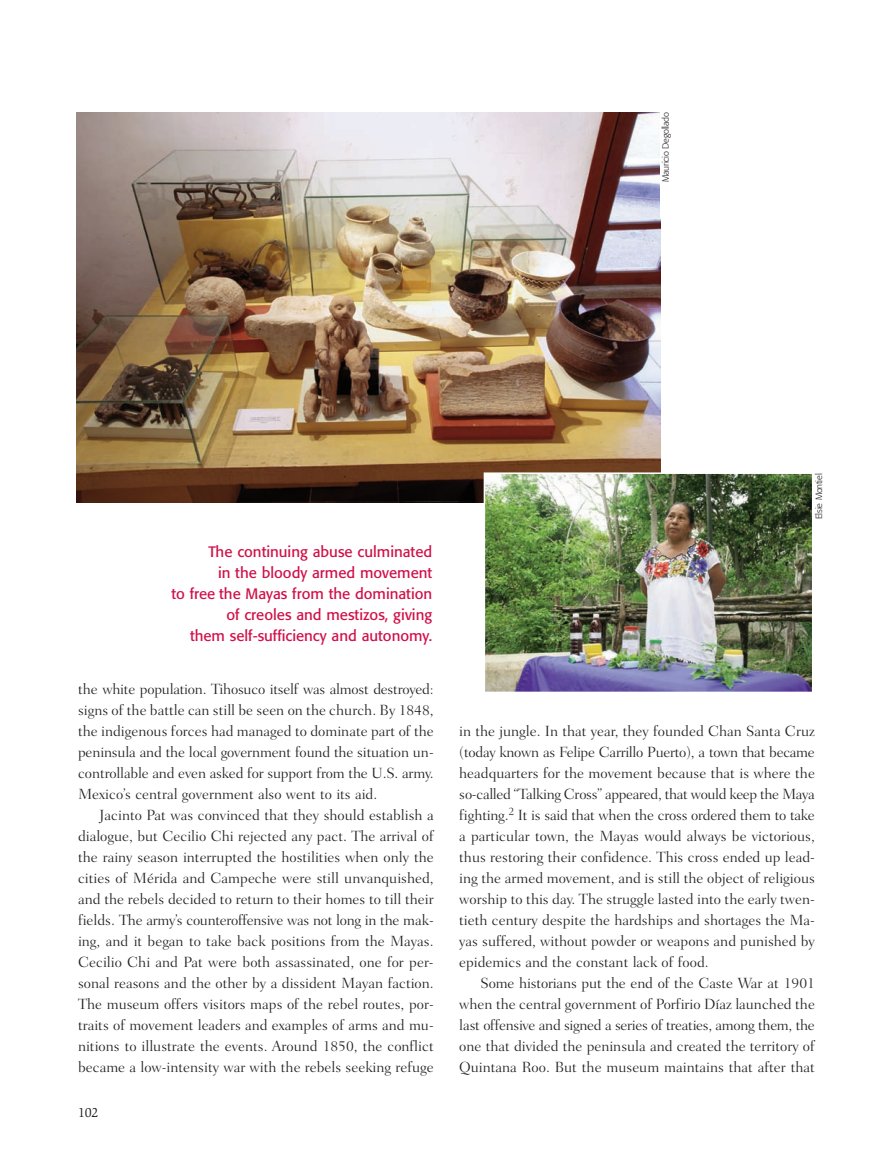
<style>
.page{position:relative;width:893px;height:1149px;background:#fff}
.page>*{position:absolute;margin:0;border:0;box-sizing:border-box;transform-origin:0 0}
.t1{font:300 15px "Fairfield LH";color:#231f20}
.t2{font:300 15px "Fairfield LH";letter-spacing:-.02em;color:#231f20}
.t3{font:15px/21px "Formata";color:#d11048;text-align:right}
.t4{font:13.5px "Slimbach";color:#231f20}
.t5{font:300 9px "Formata";letter-spacing:-.02em;color:#231f20}
</style>
<div class="page">
<img style="left:77px;top:113px;width:583px;height:389px">
<img style="left:487px;top:475px;width:323px;height:215px">
<div style="left:484px;top:472px;width:329px;height:221px;border:2px solid #fff"></div>
<p class="t5" style="left:662px;top:182px;width:71px;rotate:-90deg">Mauricio Degollado</p>
<p class="t3" style="left:171px;top:542px;width:262px">The continuing abuse culminated<br>in the bloody armed movement<br>to free the Mayas from the domination of creoles and mestizos, giving<br>them self-sufficiency and autonomy.</p>
<p class="t1" style="left:78px;top:682px;width:357px">the white population. Tihosuco itself was almost destroyed:</p>
<p class="t1" style="left:78px;top:703px;width:357px">signs of the battle can still be seen on the church. By 1848,</p>
<p class="t1" style="left:78px;top:724px;width:357px">the indigenous forces had managed to dominate part of the</p>
<p class="t1" style="left:78px;top:745px;width:357px">peninsula and the local government found the situation un-</p>
<p class="t1" style="left:78px;top:766px;width:357px">controllable and even asked for support from the U.S. army.</p>
<p class="t1" style="left:78px;top:787px;width:301px">Mexico’s central government also went to its aid.</p>
<p class="t1" style="left:99px;top:808px;width:336px">Jacinto Pat was convinced that they should establish a</p>
<p class="t1" style="left:78px;top:829px;width:357px">dialogue, but Cecilio Chi rejected any pact. The arrival of</p>
<p class="t1" style="left:78px;top:850px;width:357px">the rainy season interrupted the hostilities when only the</p>
<p class="t1" style="left:78px;top:871px;width:357px">cities of Mérida and Campeche were still unvanquished,</p>
<p class="t1" style="left:78px;top:892px;width:357px">and the rebels decided to return to their homes to till their</p>
<p class="t2" style="left:78px;top:913px;width:357px">fields. The army’s counteroffensive was not long in the mak-</p>
<p class="t1" style="left:78px;top:934px;width:357px">ing, and it began to take back positions from the Mayas.</p>
<p class="t1" style="left:78px;top:955px;width:357px">Cecilio Chi and Pat were both assassinated, one for per-</p>
<p class="t1" style="left:78px;top:976px;width:357px">sonal reasons and the other by a dissident Mayan faction.</p>
<p class="t1" style="left:78px;top:997px;width:357px">The museum offers visitors maps of the rebel routes, por-</p>
<p class="t1" style="left:78px;top:1018px;width:357px">traits of movement leaders and examples of arms and mu-</p>
<p class="t1" style="left:78px;top:1039px;width:357px">nitions to illustrate the events. Around 1850, the conflict</p>
<p class="t1" style="left:78px;top:1060px;width:357px">became a low-intensity war with the rebels seeking refuge</p>
<p class="t4" style="left:78px;top:1107px;width:22px">102</p>
<p class="t5" style="left:815px;top:519px;width:47px;rotate:-90deg">Elsie Montiel</p>
<p class="t1" style="left:459px;top:724px;width:357px">in the jungle. In that year, they founded Chan Santa Cruz</p>
<p class="t2" style="left:459px;top:745px;width:357px">(today known as Felipe Carrillo Puerto), a town that became</p>
<p class="t1" style="left:459px;top:766px;width:357px">headquarters for the movement because that is where the</p>
<p class="t2" style="left:459px;top:787px;width:357px">so-called “Talking Cross” appeared, that would keep the Maya</p>
<p class="t1" style="left:459px;top:808px;width:357px">fighting.<sup>2</sup> It is said that when the cross ordered them to take</p>
<p class="t1" style="left:459px;top:829px;width:357px">a particular town, the Mayas would always be victorious,</p>
<p class="t1" style="left:459px;top:850px;width:357px">thus restoring their confidence. This cross ended up lead-</p>
<p class="t1" style="left:459px;top:871px;width:357px">ing the armed movement, and is still the object of religious</p>
<p class="t1" style="left:459px;top:892px;width:357px">worship to this day. The struggle lasted into the early twen-</p>
<p class="t1" style="left:459px;top:913px;width:357px">tieth century despite the hardships and shortages the Ma-</p>
<p class="t1" style="left:459px;top:934px;width:357px">yas suffered, without powder or weapons and punished by</p>
<p class="t1" style="left:459px;top:955px;width:251px">epidemics and the constant lack of food.</p>
<p class="t1" style="left:480px;top:976px;width:336px">Some historians put the end of the Caste War at 1901</p>
<p class="t1" style="left:459px;top:997px;width:357px">when the central government of Porfirio Díaz launched the</p>
<p class="t2" style="left:459px;top:1018px;width:357px">last offensive and signed a series of treaties, among them, the</p>
<p class="t1" style="left:459px;top:1039px;width:357px">one that divided the peninsula and created the territory of</p>
<p class="t1" style="left:459px;top:1060px;width:357px">Quintana Roo. But the museum maintains that after that</p>
</div>
